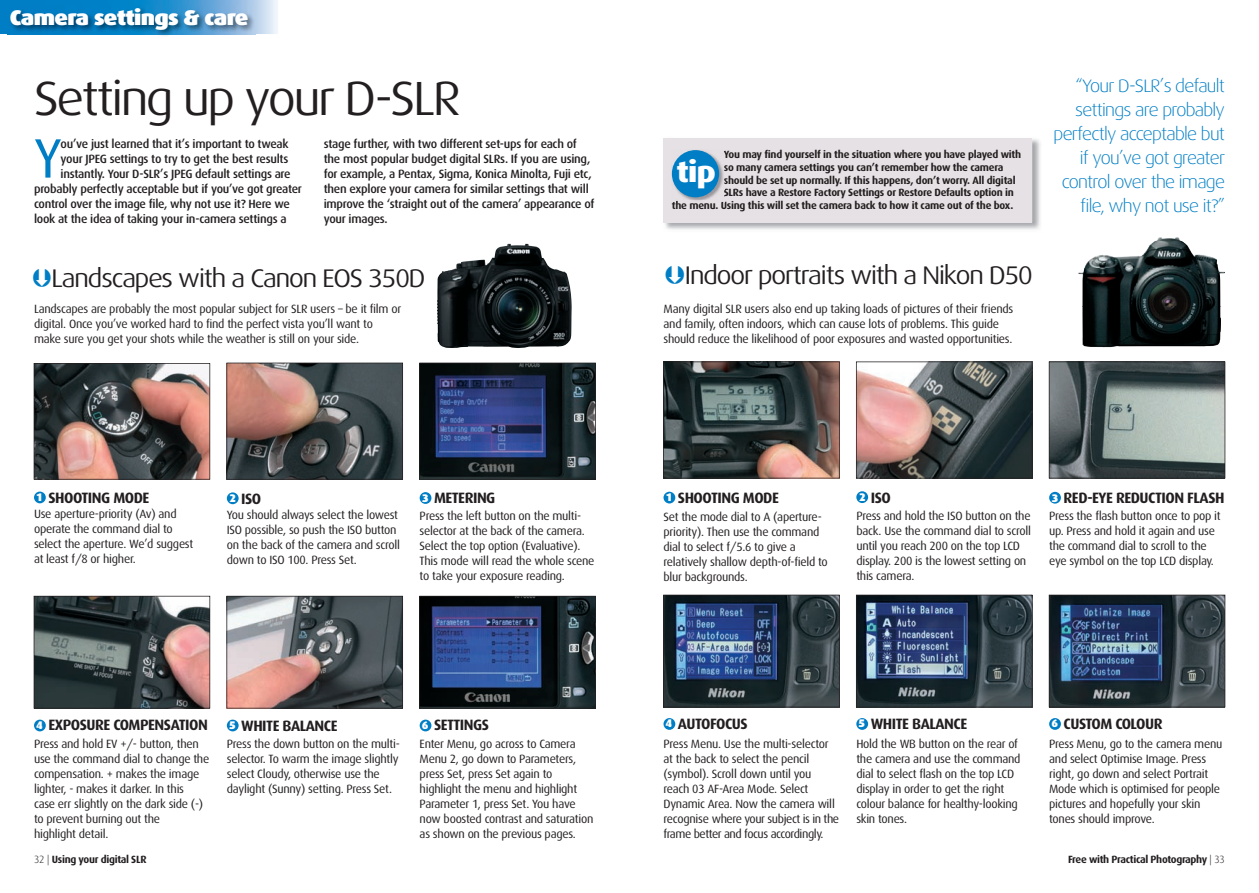
<style>
.page{position:relative;width:1259px;height:893px;background:#fff}
.page>*{position:absolute;margin:0;border:0;box-sizing:border-box;transform-origin:0 0}
.t1{font:55.65px "Dax";color:#007ec5}
.t2{font:48px "Dax Wide";letter-spacing:-.045em;color:#231f20;scale:.95 1}
.t3{font:800 29.55px "Dax Wide";color:#fff;scale:.95 1}
.t4{font:25.5px "Dax Wide";letter-spacing:-.045em;color:#231f20;scale:.95 1}
.t5{font:900 21.15px "Dax Wide";letter-spacing:-.035em;color:#fff;scale:.95 1}
.t6{font:300 18px/24px "Dax Wide";letter-spacing:-.045em;color:#007ec5;text-align:right;scale:.95 1}
.t7{font:700 15px "Dax";letter-spacing:-.035em;color:#231f20}
.t8{font:12px/15px "Dax";letter-spacing:-.025em;color:#231f20}
.t9{font:500 12px/15px "Dax";letter-spacing:-.025em;color:#231f20}
.t10{font:900 11.1px "Dax";color:#fff}
.t11{font:700 10.5px "Dax";letter-spacing:-.025em;color:#231f20}
.s1{font-weight:300}
</style>
<div class="page">
<svg style="left:0;top:0;width:278px;height:34px;background:#56a6d8"></svg>
<img style="left:8px;top:6px;width:248px;height:30px">
<img style="left:663px;top:139px;width:377px;height:91px">
<div style="left:663px;top:138px;width:369px;height:84px;background:#e5e1e4"></div>
<img style="left:34px;top:363px;width:176px;height:117px">
<svg style="left:34px;top:596px;width:176px;height:112px;background:#505151"></svg>
<svg style="left:226px;top:363px;width:177px;height:117px;background:#625856"></svg>
<svg style="left:419px;top:363px;width:177px;height:117px;background:#24304e"></svg>
<svg style="left:419px;top:596px;width:177px;height:112px;background:#253657"></svg>
<svg style="left:226px;top:596px;width:177px;height:112px;background:#7d7677"></svg>
<svg style="left:663px;top:361px;width:176px;height:117px;background:#4c4d4b"></svg>
<img style="left:663px;top:595px;width:176px;height:112px">
<svg style="left:1048px;top:361px;width:177px;height:117px;background:#717c7b"></svg>
<img style="left:856px;top:595px;width:176px;height:112px">
<svg style="left:856px;top:361px;width:176px;height:117px;background:#756b6a"></svg>
<img style="left:1048px;top:595px;width:177px;height:112px">
<img style="left:1078px;top:237px;width:147px;height:110px">
<img style="left:437px;top:244px;width:135px;height:104px">
<div style="left:227px;top:720px;width:12px;height:11px;background:#007ec5;border-radius:50%"></div>
<div style="left:34px;top:720px;width:12px;height:11px;background:#007ec5;border-radius:50%"></div>
<div style="left:420px;top:492px;width:11px;height:12px;background:#007ec5;border-radius:50%"></div>
<div style="left:227px;top:492px;width:12px;height:12px;background:#007ec5;border-radius:50%"></div>
<div style="left:34px;top:492px;width:12px;height:11px;background:#007ec5;border-radius:50%"></div>
<div style="left:420px;top:720px;width:11px;height:11px;background:#007ec5;border-radius:50%"></div>
<div style="left:856px;top:718px;width:12px;height:12px;background:#007ec5;border-radius:50%"></div>
<div style="left:663px;top:718px;width:12px;height:12px;background:#007ec5;border-radius:50%"></div>
<div style="left:1049px;top:492px;width:12px;height:12px;background:#007ec5;border-radius:50%"></div>
<div style="left:856px;top:491px;width:12px;height:12px;background:#007ec5;border-radius:50%"></div>
<div style="left:663px;top:492px;width:12px;height:11px;background:#007ec5;border-radius:50%"></div>
<div style="left:1049px;top:718px;width:12px;height:12px;background:#007ec5;border-radius:50%"></div>
<img style="left:671px;top:150px;width:53px;height:51px">
<svg style="left:724px;top:150px;width:1px;height:47px"></svg>
<div style="left:672px;top:150px;width:47px;height:47px;background:#007ec5;border-radius:50%"></div>
<h3 class="t5" style="left:10px;top:6px;width:253px">Camera settings &amp; care</h3>
<h2 class="t2" style="left:34px;top:72px;width:451px">Setting up your D-SLR</h2>
<h1 class="t1" style="left:34px;top:128px;width:29px">Y</h1>
<p class="t9" style="left:61px;top:136px;width:229px">ou’ve just learned that it’s important to tweak</p>
<p class="t9" style="left:61px;top:151px;width:229px">your JPEG settings to try to get the best results</p>
<p class="t9" style="left:61px;top:166px;width:232px">instantly. Your D-SLR’s JPEG default settings are</p>
<p class="t9" style="left:34px;top:181px;width:269px">probably perfectly acceptable but if you’ve got greater</p>
<p class="t9" style="left:34px;top:196px;width:257px">control over the image file, why not use it? Here we</p>
<p class="t9" style="left:34px;top:211px;width:254px">look at the idea of taking your in-camera settings a</p>
<p class="t9" style="left:324px;top:136px;width:272px">stage further, with two different set-ups for each of the most popular budget digital SLRs. If you are using, for example, a Pentax, Sigma, Konica Minolta, Fuji etc, then explore your camera for similar settings that will improve the ‘straight out of the camera’ appearance of your images.</p>
<h3 class="t4" style="left:52px;top:264px;width:395px">Landscapes with a Canon EOS 350D</h3>
<p class="t8" style="left:34px;top:301px;width:369px">Landscapes are probably the most popular subject for SLR users – be it film or digital. Once you’ve worked hard to find the perfect vista you’ll want to make sure you get your shots while the weather is still on your side.</p>
<p class="t7" style="left:48px;top:489px;width:102px">SHOOTING MODE</p>
<p class="t8" style="left:34px;top:506px;width:161px">Use aperture-priority (Av) and operate the command dial to select the aperture. We’d suggest at least f/8 or higher.</p>
<p class="t7" style="left:434px;top:489px;width:63px">METERING</p>
<p class="t8" style="left:420px;top:509px;width:176px">Press the left button on the multi&shy;selector at the back of the camera.<br>Select the top option (Evaluative).<br>This mode will read the whole scene to take your exposure reading.</p>
<p class="t7" style="left:241px;top:490px;width:22px">ISO</p>
<p class="t8" style="left:227px;top:507px;width:175px">You should always select the lowest<br>ISO possible, so push the ISO button on the back of the camera and scroll down to ISO 100. Press Set.</p>
<p class="t10" style="left:36px;top:491px;width:8px">1</p>
<p class="t10" style="left:230px;top:492px;width:8px">2</p>
<p class="t10" style="left:422px;top:491px;width:8px">3</p>
<p class="t11" style="left:724px;top:149px;width:299px">You may find yourself in the situation where you have played with</p>
<p class="t11" style="left:724px;top:161px;width:281px">so many camera settings you can’t remember how the camera</p>
<p class="t11" style="left:724px;top:174px;width:293px">should be set up normally. If this happens, don’t worry. All digital</p>
<p class="t11" style="left:724px;top:187px;width:292px">SLRs have a Restore Factory Settings or Restore Defaults option in</p>
<p class="t11" style="left:672px;top:200px;width:343px">the menu. Using this will set the camera back to how it came out of the box.</p>
<h3 class="t3" style="left:676px;top:155px;width:43px">tip</h3>
<h3 class="t4" style="left:685px;top:261px;width:368px">Indoor portraits with a Nikon D50</h3>
<p class="t8" style="left:663px;top:301px;width:351px">Many digital SLR users also end up taking loads of pictures of their friends and family, often indoors, which can cause lots of problems. This guide should reduce the likelihood of poor exposures and wasted opportunities.</p>
<h3 class="t6" style="left:1053px;top:74px;width:182px">“Your D-SLR’s default settings are probably perfectly acceptable but if you’ve got greater control over the image file, why not use it?”</h3>
<p class="t7" style="left:870px;top:489px;width:22px">ISO</p>
<p class="t8" style="left:856px;top:508px;width:176px">Press and hold the ISO button on the back. Use the command dial to scroll until you reach 200 on the top LCD display. 200 is the lowest setting on this camera.</p>
<p class="t7" style="left:1063px;top:489px;width:163px">RED-EYE REDUCTION FLASH</p>
<p class="t8" style="left:1049px;top:508px;width:173px">Press the flash button once to pop it up. Press and hold it again and use the command dial to scroll to the eye symbol on the top LCD display.</p>
<p class="t7" style="left:678px;top:490px;width:102px">SHOOTING MODE</p>
<p class="t8" style="left:663px;top:509px;width:166px">Set the mode dial to A (aperture&shy;priority). Then use the command dial to select f/5.6 to give a relatively shallow depth-of-field to blur backgrounds.</p>
<p class="t10" style="left:666px;top:491px;width:8px">1</p>
<p class="t10" style="left:859px;top:491px;width:8px">2</p>
<p class="t10" style="left:1051px;top:491px;width:8px">3</p>
<p class="t7" style="left:48px;top:717px;width:161px">EXPOSURE COMPENSATION</p>
<p class="t8" style="left:34px;top:736px;width:177px">Press and hold EV +/- button, then use the command dial to change the compensation. + makes the image lighter, - makes it darker. In this<br>case err slightly on the dark side (-) to prevent burning out the<br>highlight detail.</p>
<p class="t7" style="left:241px;top:717px;width:98px">WHITE BALANCE</p>
<p class="t8" style="left:227px;top:736px;width:174px">Press the down button on the multi&shy;selector. To warm the image slightly select Cloudy, otherwise use the daylight (Sunny) setting. Press Set.</p>
<p class="t10" style="left:36px;top:719px;width:8px">4</p>
<p class="t10" style="left:229px;top:719px;width:8px">5</p>
<p class="t7" style="left:678px;top:715px;width:71px">AUTOFOCUS</p>
<p class="t8" style="left:663px;top:736px;width:177px">Press Menu. Use the multi-selector at the back to select the pencil (symbol). Scroll down until you reach 03 AF-Area Mode. Select Dynamic Area. Now the camera will recognise where your subject is in the frame better and focus accordingly.</p>
<p class="t7" style="left:870px;top:715px;width:98px">WHITE BALANCE</p>
<p class="t8" style="left:856px;top:736px;width:166px">Hold the WB button on the rear of the camera and use the command dial to select flash on the top LCD display in order to get the right colour balance for healthy-looking skin tones.</p>
<p class="t7" style="left:434px;top:716px;width:56px">SETTINGS</p>
<p class="t8" style="left:420px;top:736px;width:175px">Enter Menu, go across to Camera<br>Menu 2, go down to Parameters, press Set, press Set again to highlight the menu and highlight<br>Parameter 1, press Set. You have now boosted contrast and saturation as shown on the previous pages.</p>
<p class="t10" style="left:422px;top:719px;width:8px">6</p>
<p class="t10" style="left:665px;top:717px;width:8px">4</p>
<p class="t10" style="left:858px;top:717px;width:8px">5</p>
<p class="t7" style="left:1063px;top:715px;width:101px">CUSTOM COLOUR</p>
<p class="t8" style="left:1049px;top:736px;width:175px">Press Menu, go to the camera menu and select Optimise Image. Press right, go down and select Portrait<br>Mode which is optimised for people pictures and hopefully your skin tones should improve.</p>
<p class="t10" style="left:1051px;top:717px;width:8px">6</p>
<p class="t11" style="left:34px;top:853px;width:114px"><span class="s1">32 |</span> Using your digital SLR</p>
<p class="t11" style="left:1068px;top:853px;width:158px">Free with Practical Photography <span class="s1">| 33</span></p>
</div>
